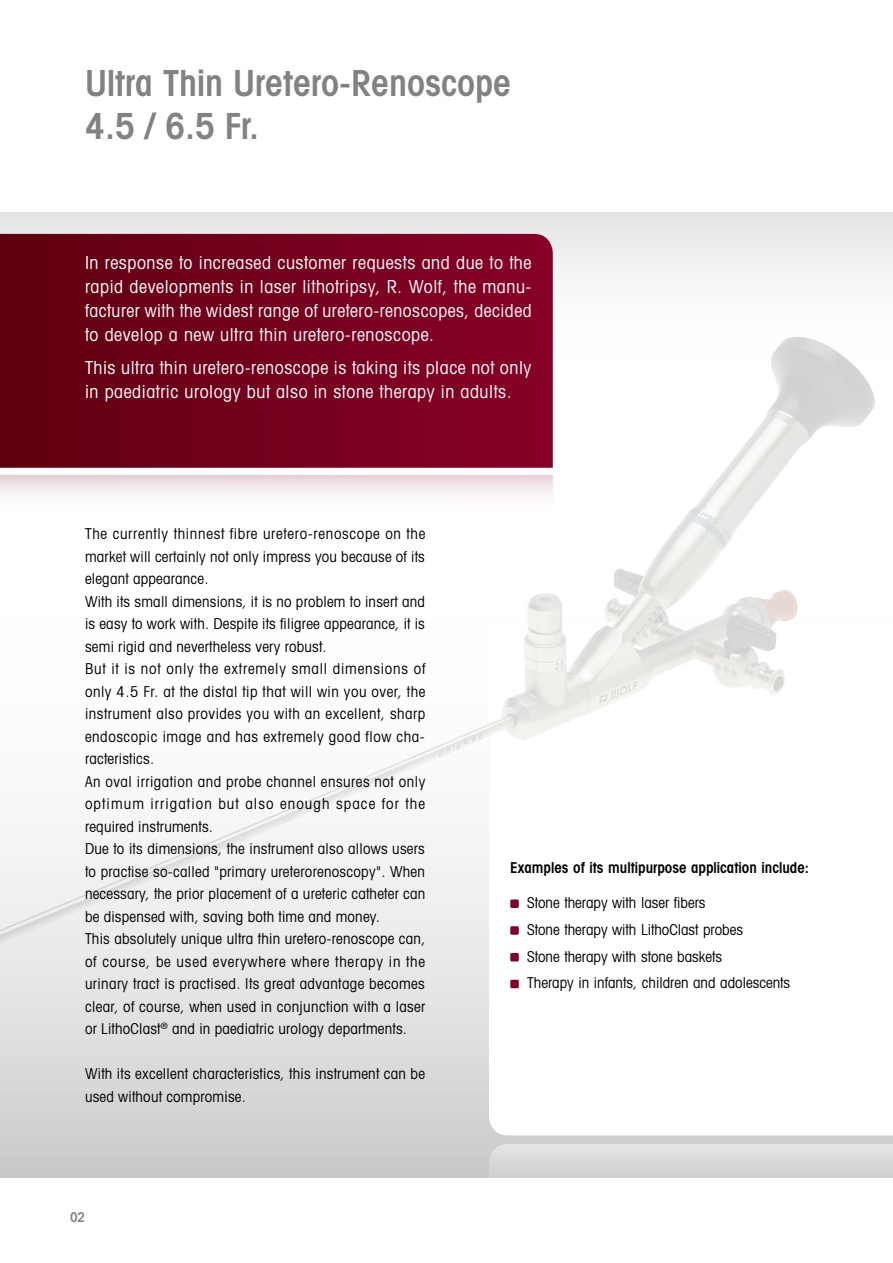
<style>
.page{position:relative;width:893px;height:1263px;background:#fff}
.page>*{position:absolute;margin:0;border:0;box-sizing:border-box;transform-origin:0 0}
.t1{font:600 condensed 36px/43.2px "Avant Garde";color:#808285}
.t2{font:condensed 18px/24px "Avant Garde";letter-spacing:.03em;color:#fff;text-align:justify}
.t3{font:condensed 15px/22.5px "Avant Garde";letter-spacing:.015em;color:#000}
.t4{font:600 condensed 15px "Avant Garde";color:#000}
.t5{font:600 condensed 13.5px "Avant Garde";color:#808285}
</style>
<div class="page">
<div style="left:0;top:213px;width:893px;height:148px;background:#e8e9ea"></div>
<div style="left:0;top:612px;width:893px;height:566px;background:#d2d3d5"></div>
<svg style="left:0;top:234px;width:553px;height:38px;background:#73001c"></svg>
<div style="left:491px;top:1144px;width:402px;height:12px;background:#e0e1e2"></div>
<div style="left:489px;top:1046px;width:404px;height:89px;background:#fff"></div>
<img style="left:0;top:272px;width:893px;height:774px">
<div style="left:510px;top:899px;width:9px;height:9px;background:#870027;border-radius:2px"></div>
<div style="left:510px;top:926px;width:9px;height:9px;background:#870027;border-radius:2px"></div>
<div style="left:510px;top:953px;width:9px;height:8px;background:#870027;border-radius:2px"></div>
<div style="left:510px;top:980px;width:9px;height:8px;background:#870027;border-radius:2px"></div>
<h1 class="t1" style="left:85px;top:61px;width:427px">Ultra Thin Uretero-Renoscope<br>4.5 / 6.5 Fr.</h1>
<p class="t2" style="left:85px;top:250px;width:448px">In response to increased customer requests and due to the rapid developments in laser lithotripsy, R. Wolf, the manu&shy;facturer with the widest range of uretero-renoscopes, decided to develop a new ultra thin uretero-renoscope.</p>
<p class="t2" style="left:85px;top:355px;width:448px">This ultra thin uretero-renoscope is taking its place not only in paediatric urology but also in stone therapy in adults.</p>
<p class="t3" style="left:85px;top:522px;width:342px">The currently thinnest fibre uretero-renoscope on the market will certainly not only impress you because of its elegant appearance.<br>With its small dimensions, it is no problem to insert and is easy to work with. Despite its filigree appearance, it is semi rigid and nevertheless very robust.<br>But it is not only the extremely small dimensions of only 4.5 Fr. at the distal tip that will win you over, the instrument also provides you with an excellent, sharp endoscopic image and has extremely good flow cha&shy;racteristics.<br>An oval irrigation and probe channel ensures not only optimum irrigation but also enough space for the required instruments.<br>Due to its dimensions, the instrument also allows users to practise so-called "primary ureterorenoscopy". When necessary, the prior placement of a ureteric catheter can be dispensed with, saving both time and money.<br>This absolutely unique ultra thin uretero-renoscope can, of course, be used everywhere where therapy in the urinary tract is practised. Its great advantage becomes clear, of course, when used in conjunction with a laser or LithoClast<sup>®</sup> and in paediatric urology departments.</p>
<p class="t3" style="left:85px;top:1062px;width:341px">With its excellent characteristics, this instrument can be used without compromise.</p>
<p class="t5" style="left:70px;top:1209px;width:17px">02</p>
<p class="t4" style="left:510px;top:858px;width:300px">Examples of its multipurpose application include:</p>
<p class="t3" style="left:527px;top:889px;width:264px;line-height:26.7px">Stone therapy with laser fibers<br>Stone therapy with LithoClast probes<br>Stone therapy with stone baskets<br>Therapy in infants, children and adolescents</p>
</div>
